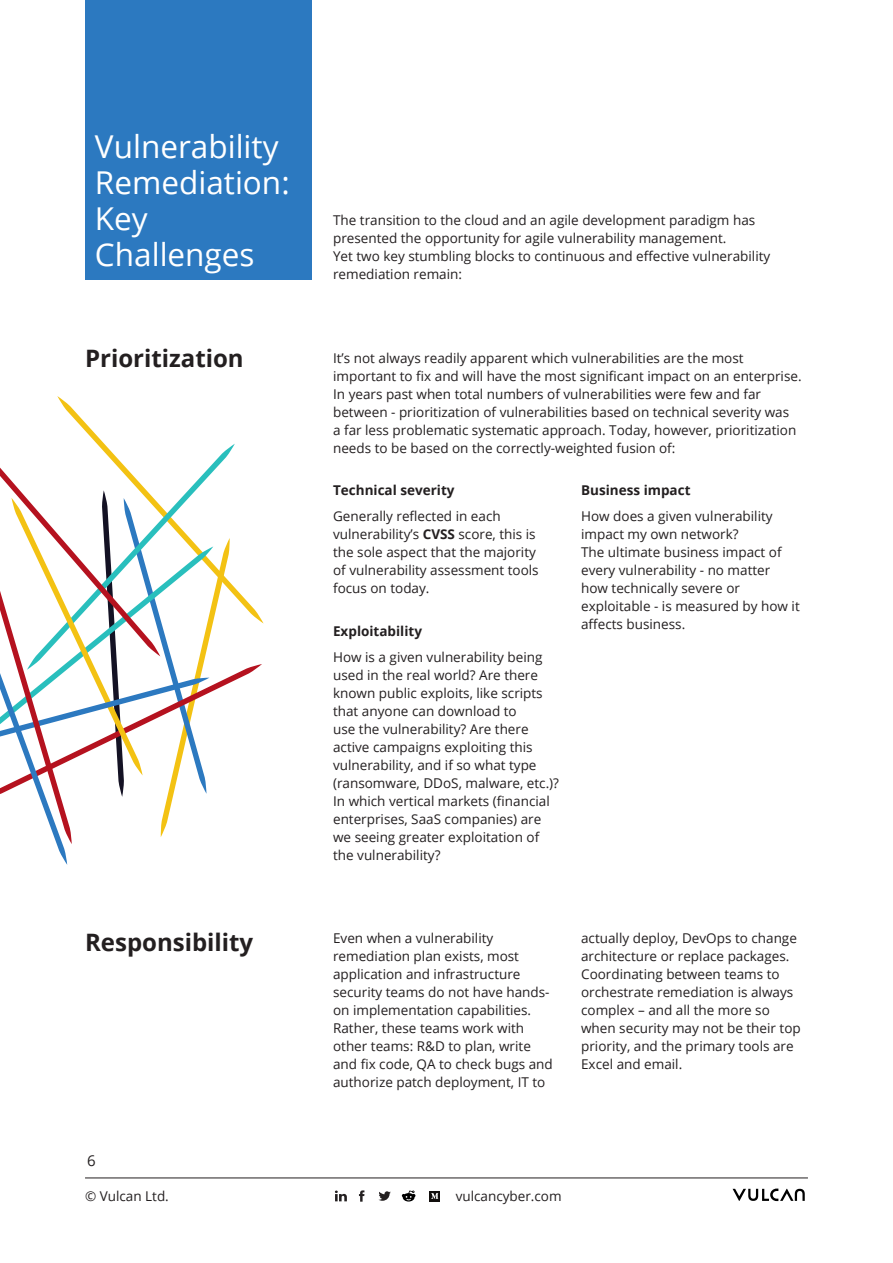
<style>
.page{position:relative;width:893px;height:1263px;background:#fff}
.page>*{position:absolute;margin:0;border:0;box-sizing:border-box;transform-origin:0 0}
.t1{font:31.5px/36px "Open Sans";color:#fff}
.t2{font:700 24px "Open Sans";color:#231f20}
.t3{font:15px "Open Sans";color:#231f20}
.Body{font:13.5px/18px "Open Sans";color:#231f20}
.t4{font:700 13.5px "Open Sans";color:#231f20}
.s1{font-weight:700}
</style>
<div class="page">
<svg style="left:335px;top:1190px;width:12px;height:11px"></svg>
<svg style="left:378px;top:1191px;width:13px;height:10px"></svg>
<svg style="left:359px;top:1190px;width:5px;height:12px"></svg>
<hr style="left:85px;top:1178px;width:723px;height:1px;background:#231f20">
<svg style="left:733px;top:1188px;width:72px;height:13px"></svg>
<div style="left:429px;top:1191px;width:11px;height:10px;background:#120f0d"></div>
<svg style="left:431px;top:1193px;width:7px;height:6px"></svg>
<svg style="left:402px;top:1190px;width:13px;height:11px"></svg>
<svg style="left:57px;top:396px;width:207px;height:227px"></svg>
<svg style="left:0;top:425px;width:262px;height:440px"></svg>
<div style="left:85px;top:0;width:227px;height:279px;background:#2c79c0"></div>
<p class="t1" style="left:95px;top:128px;width:196px">Vulnerability<br>Remediation:<br>Key<br>Challenges</p>
<p class="t2" style="left:85px;top:341px;width:160px">Prioritization</p>
<p class="t2" style="left:85px;top:925px;width:170px">Responsibility</p>
<p class="t3" style="left:87px;top:1150px;width:10px">6</p>
<p class="Body" style="left:333px;top:211px;width:439px">The transition to the cloud and an agile development paradigm has presented the opportunity for agile vulnerability management.<br>Yet two key stumbling blocks to continuous and effective vulnerability remediation remain:</p>
<p class="Body" style="left:333px;top:349px;width:470px">It’s not always readily apparent which vulnerabilities are the most important to fix and will have the most significant impact on an enterprise.<br>In years past when total numbers of vulnerabilities were few and far between - prioritization of vulnerabilities based on technical severity was<br>a far less problematic systematic approach. Today, however, prioritization needs to be based on the correctly-weighted fusion of:</p>
<p class="t4" style="left:333px;top:481px;width:123px">Technical severity</p>
<p class="Body" style="left:333px;top:507px;width:207px">Generally reflected in each vulnerability’s <span class="s1">CVSS</span> score, this is the sole aspect that the majority of vulnerability assessment tools focus on today.</p>
<p class="t4" style="left:333px;top:621px;width:90px">Exploitability</p>
<p class="Body" style="left:333px;top:648px;width:227px">How is a given vulnerability being used in the real world? Are there known public exploits, like scripts that anyone can download to<br>use the vulnerability? Are there active campaigns exploiting this vulnerability, and if so what type (ransomware, DDoS, malware, etc.)?<br>In which vertical markets (financial enterprises, SaaS companies) are we seeing greater exploitation of the vulnerability?</p>
<p class="t4" style="left:581px;top:481px;width:111px">Business impact</p>
<p class="Body" style="left:581px;top:507px;width:220px">How does a given vulnerability impact my own network?<br>The ultimate business impact of every vulnerability - no matter how technically severe or exploitable - is measured by how it affects business.</p>
<p class="Body" style="left:333px;top:928px;width:221px">Even when a vulnerability remediation plan exists, most application and infrastructure security teams do not have hands&shy;on implementation capabilities.<br>Rather, these teams work with other teams: R&amp;D to plan, write and fix code, QA to check bugs and authorize patch deployment, IT to</p>
<p class="Body" style="left:581px;top:928px;width:221px">actually deploy, DevOps to change architecture or replace packages.<br>Coordinating between teams to orchestrate remediation is always complex – and all the more so when security may not be their top priority, and the primary tools are<br>Excel and email.</p>
<p class="Body" style="left:85px;top:1186px;width:85px">© Vulcan Ltd.</p>
<p class="Body" style="left:456px;top:1186px;width:108px">vulcancyber.com</p>
</div>
